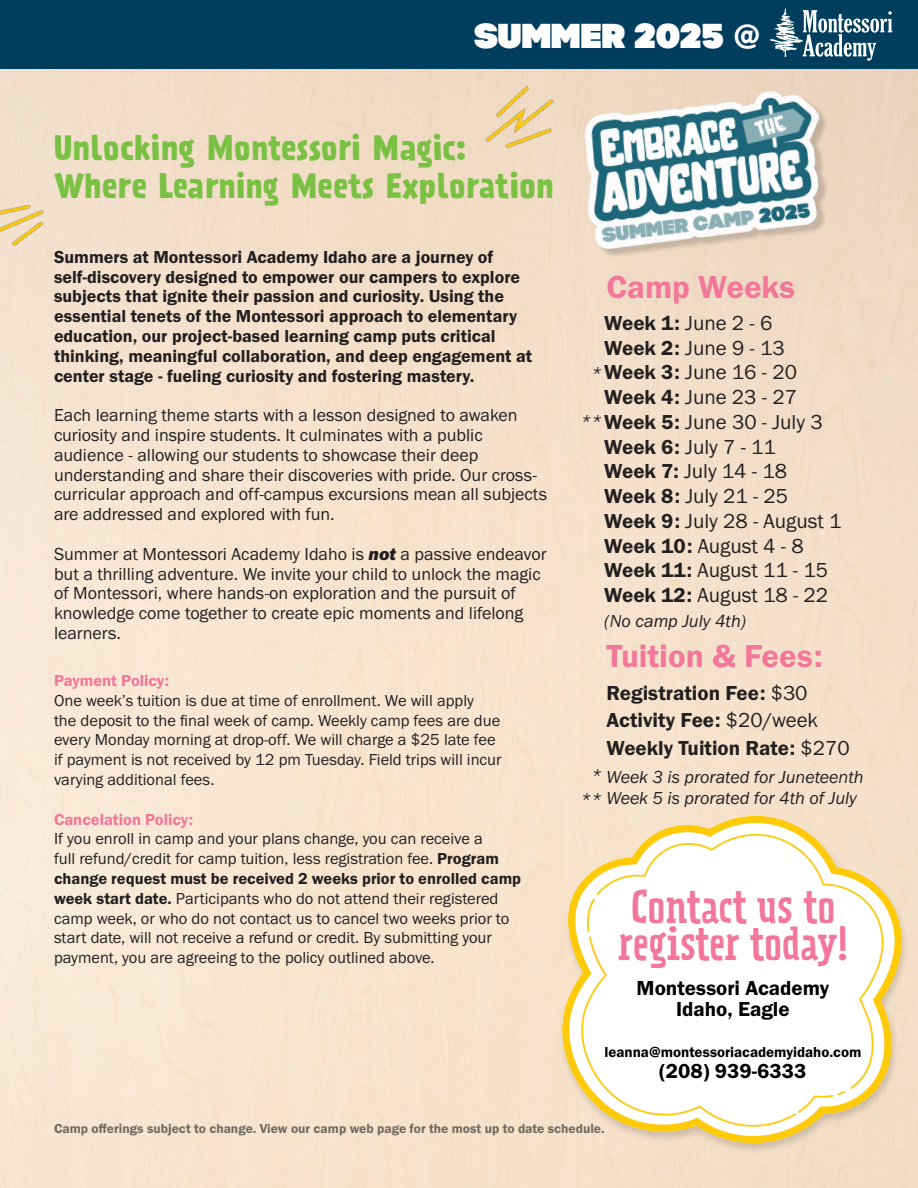
<style>
.page{position:relative;width:918px;height:1188px;background:#fff}
.page>*{position:absolute;margin:0;border:0;box-sizing:border-box;transform-origin:0 0}
.t1{font:42px/37.5px "Prater Serif";color:#f2779a;text-align:center}
.t2{font:34.5px "Code Pro Black";letter-spacing:.005em;color:#fff}
.t3{font:33px "Franklin Gothic URW Dem";color:#f2779a}
.t4{font:700 31.5px "Prater Sans Pro";color:#7ac143}
.t5{font:21px "Franklin Gothic URW Boo";color:#231f20}
.t6{font:21px "Franklin Gothic URW Dem";color:#231f20}
.t7{font:21px/21px "Franklin Gothic URW Dem";color:#000;text-align:center}
.t8{font:18px/19.8px "Franklin Gothic URW Boo";color:#231f20}
.t9{font:18px/19.8px "Franklin Gothic URW Dem";color:#231f20}
.t10{font:18px "Franklin Gothic URW Boo Ita";color:#231f20}
.t11{font:16.5px/19.8px "Franklin Gothic URW Boo";color:#231f20}
.t12{font:16.5px "Franklin Gothic URW Dem";color:#f2779a}
.t13{font:15px "Franklin Gothic URW Dem";color:#000}
.t14{font:13.5px "Franklin Gothic URW Dem";color:#716a5f}
.s1{font-family:"Franklin Gothic URW Dem"}
.s2{font-family:"Franklin Gothic URW Hea Ita"}
.s3{font-family:"Franklin Gothic URW Boo"}
</style>
<div class="page">
<div style="left:0;top:0;width:918px;height:69px;background:#003e5e"></div>
<svg style="left:770px;top:8px;width:122px;height:53px"></svg>
<img style="left:552px;top:799px;width:360px;height:360px">
<img style="left:476px;top:74px;width:88px;height:90px">
<img style="left:0;top:191px;width:60px;height:68px">
<div style="left:587px;top:93px;width:241px;height:165px;background:#231f20;opacity:.2"></div>
<img style="left:577px;top:86px;width:255px;height:165px">
<h2 class="t2" style="left:475px;top:15px;width:286px">SUMMER 2025 <span class="s1">@</span></h2>
<p class="t4" style="left:54px;top:124px;width:414px">Unlocking Montessori Magic:</p>
<p class="t4" style="left:54px;top:162px;width:501px">Where Learning Meets Exploration</p>
<p class="t9" style="left:54px;top:247px;width:480px">Summers at Montessori Academy Idaho are a journey of self-discovery designed to empower our campers to explore subjects that ignite their passion and curiosity. Using the essential tenets of the Montessori approach to elementary education, our project-based learning camp puts critical thinking, meaningful collaboration, and deep engagement at center stage - fueling curiosity and fostering mastery.</p>
<p class="t8" style="left:54px;top:405px;width:495px">Each learning theme starts with a lesson designed to awaken curiosity and inspire students. It culminates with a public audience - allowing our students to showcase their deep understanding and share their discoveries with pride. Our cross&shy;curricular approach and off-campus excursions mean all subjects are addressed and explored with fun.</p>
<p class="t8" style="left:54px;top:543px;width:494px">Summer at Montessori Academy Idaho is <span class="s2">not</span> a passive endeavor but a thrilling adventure. We invite your child to unlock the magic of Montessori, where hands-on exploration and the pursuit of knowledge come together to create epic moments and lifelong learners.</p>
<p class="t12" style="left:54px;top:670px;width:117px">Payment Policy:</p>
<p class="t11" style="left:54px;top:690px;width:449px">One week’s tuition is due at time of enrollment. We will apply<br>the deposit to the final week of camp. Weekly camp fees are due every Monday morning at drop-off. We will charge a $25 late fee if payment is not received by 12 pm Tuesday. Field trips will incur varying additional fees.</p>
<p class="t12" style="left:54px;top:809px;width:141px">Cancelation Policy:</p>
<p class="t11" style="left:54px;top:829px;width:469px">If you enroll in camp and your plans change, you can receive a<br>full refund/credit for camp tuition, less registration fee. <span class="s1">Program change request must be received 2 weeks prior to enrolled camp week start date.</span> Participants who do not attend their registered camp week, or who do not contact us to cancel two weeks prior to start date, will not receive a refund or credit. By submitting your payment, you are agreeing to the policy outlined above.</p>
<p class="t3" style="left:606px;top:267px;width:190px">Camp Weeks</p>
<p class="t5" style="left:604px;top:310px;width:170px"><span class="s1">Week 1:</span> June 2 - 6</p>
<p class="t5" style="left:604px;top:335px;width:182px"><span class="s1">Week 2:</span> June 9 - 13</p>
<p class="t5" style="left:604px;top:359px;width:194px"><span class="s1">Week 3:</span> June 16 - 20</p>
<p class="t5" style="left:604px;top:384px;width:194px"><span class="s1">Week 4:</span> June 23 - 27</p>
<p class="t5" style="left:604px;top:409px;width:220px"><span class="s1">Week 5:</span> June 30 - July 3</p>
<p class="t5" style="left:604px;top:434px;width:173px"><span class="s1">Week 6:</span> July 7 - 11</p>
<p class="t5" style="left:604px;top:458px;width:184px"><span class="s1">Week 7:</span> July 14 - 18</p>
<p class="t5" style="left:604px;top:483px;width:186px"><span class="s1">Week 8:</span> July 21 - 25</p>
<p class="t5" style="left:604px;top:508px;width:239px"><span class="s1">Week 9:</span> July 28 - August 1</p>
<p class="t5" style="left:604px;top:533px;width:201px"><span class="s1">Week 10:</span> August 4 - 8</p>
<p class="t5" style="left:604px;top:557px;width:225px"><span class="s1">Week 11:</span> August 11 - 15</p>
<p class="t5" style="left:604px;top:582px;width:225px"><span class="s1">Week 12:</span> August 18 - 22</p>
<p class="t10" style="left:604px;top:610px;width:143px">(No camp July 4th)</p>
<p class="t10" style="left:591px;top:361px;width:12px">*</p>
<p class="t10" style="left:581px;top:409px;width:23px">**</p>
<p class="t3" style="left:606px;top:636px;width:218px">Tuition &amp; Fees:</p>
<p class="t6" style="left:606px;top:680px;width:203px">Registration Fee: <span class="s3">$30</span></p>
<p class="t6" style="left:606px;top:708px;width:213px">Activity Fee: <span class="s3">$20/week</span></p>
<p class="t6" style="left:606px;top:735px;width:245px">Weekly Tuition Rate: <span class="s3">$270</span></p>
<p class="t10" style="left:606px;top:766px;width:259px">Week 3 is prorated for Juneteenth</p>
<p class="t10" style="left:581px;top:787px;width:278px">** Week 5 is prorated for 4th of July</p>
<p class="t10" style="left:591px;top:763px;width:12px">*</p>
<p class="t1" style="left:618px;top:888px;width:232px">Contact us to register today!</p>
<p class="t7" style="left:637px;top:977px;width:194px">Montessori Academy<br>Idaho, Eagle</p>
<p class="t13" style="left:604px;top:1043px;width:258px">leanna@montessoriacademyidaho.com</p>
<p class="t7" style="left:659px;top:1060px;width:149px">(208) 939-6333</p>
<p class="t14" style="left:54px;top:1121px;width:552px">Camp offerings subject to change. View our camp web page for the most up to date schedule.</p>
</div>
